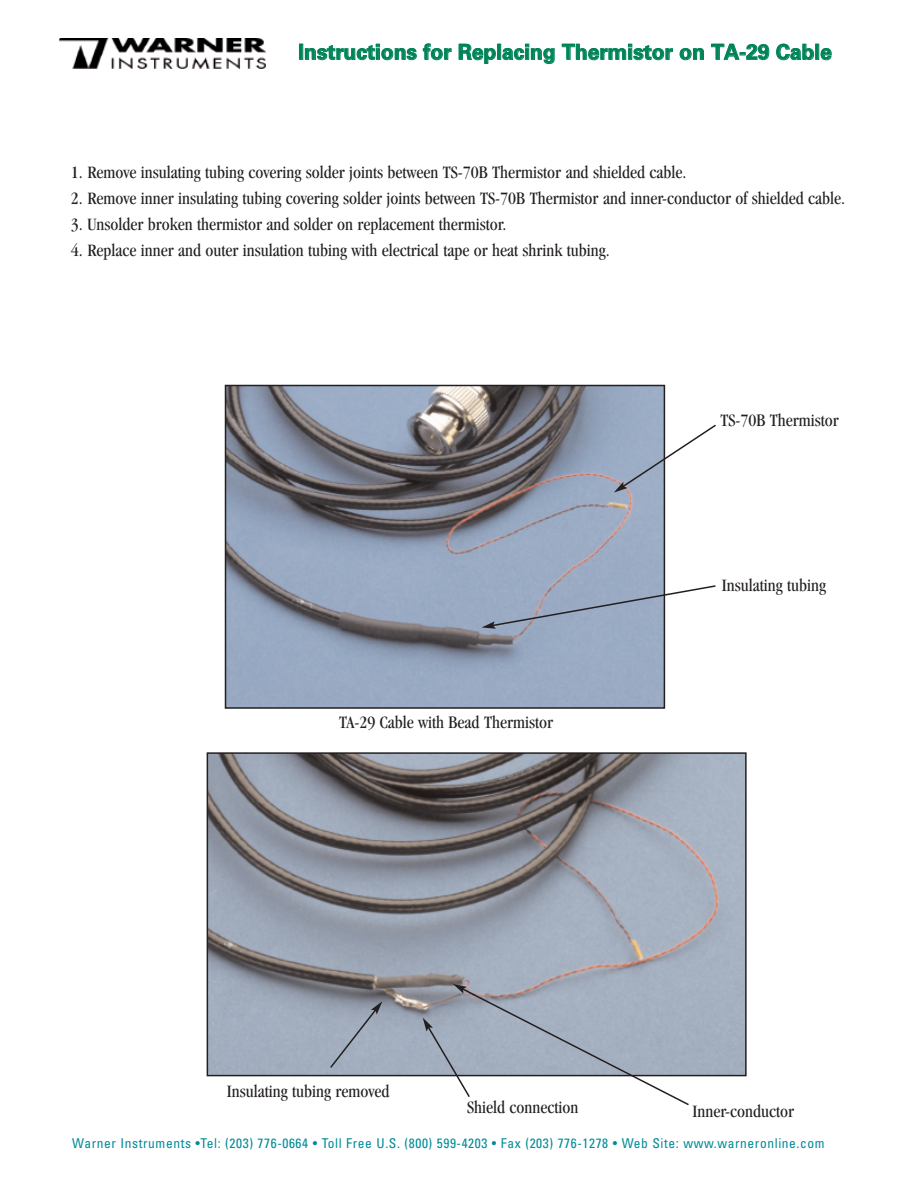
<style>
.page{position:relative;width:918px;height:1188px;background:#fff}
.page>*{position:absolute;margin:0;border:0;box-sizing:border-box;transform-origin:0 0}
.t1{font:700 21px "Univers";color:#008457}
.t2{font:condensed 18px "Garamond";color:#231f20}
.t3{font:condensed 13.5px "Univers";letter-spacing:.045em;color:#008b98}
</style>
<div class="page">
<img style="left:60px;top:38px;width:205px;height:31px">
<img style="left:228px;top:388px;width:434px;height:318px">
<div style="left:225px;top:385px;width:440px;height:324px;border:2px solid #231f20"></div>
<img style="left:210px;top:755px;width:534px;height:318px">
<div style="left:207px;top:752px;width:540px;height:324px;border:2px solid #231f20"></div>
<svg style="left:481px;top:584px;width:235px;height:47px"></svg>
<svg style="left:612px;top:423px;width:104px;height:73px"></svg>
<svg style="left:329px;top:999px;width:56px;height:71px;background:#99a3b3"></svg>
<svg style="left:419px;top:981px;width:272px;height:125px"></svg>
<p class="t1" style="left:298px;top:44px;width:535px">Instructions for Replacing Thermistor on TA-29 Cable</p>
<p class="t2" style="left:71px;top:166px;width:617px">1. Remove insulating tubing covering solder joints between TS-70B Thermistor and shielded cable.</p>
<p class="t2" style="left:71px;top:191px;width:776px">2. Remove inner insulating tubing covering solder joints between TS-70B Thermistor and inner-conductor of shielded cable.</p>
<p class="t2" style="left:71px;top:217px;width:437px">3. Unsolder broken thermistor and solder on replacement thermistor.</p>
<p class="t2" style="left:71px;top:243px;width:540px">4. Replace inner and outer insulation tubing with electrical tape or heat shrink tubing.</p>
<p class="t2" style="left:720px;top:413px;width:120px">TS-70B Thermistor</p>
<p class="t2" style="left:339px;top:716px;width:215px">TA-29 Cable with Bead Thermistor</p>
<p class="t2" style="left:722px;top:578px;width:106px">Insulating tubing</p>
<p class="t2" style="left:227px;top:1085px;width:164px">Insulating tubing removed</p>
<p class="t2" style="left:467px;top:1101px;width:113px">Shield connection</p>
<p class="t2" style="left:693px;top:1104px;width:103px">Inner-conductor</p>
<p class="t3" style="left:72px;top:1138px;width:754px">Warner Instruments •Tel: (203) 776-0664 • Toll Free U.S. (800) 599-4203 • Fax (203) 776-1278 • Web Site: www.warneronline.com</p>
</div>
